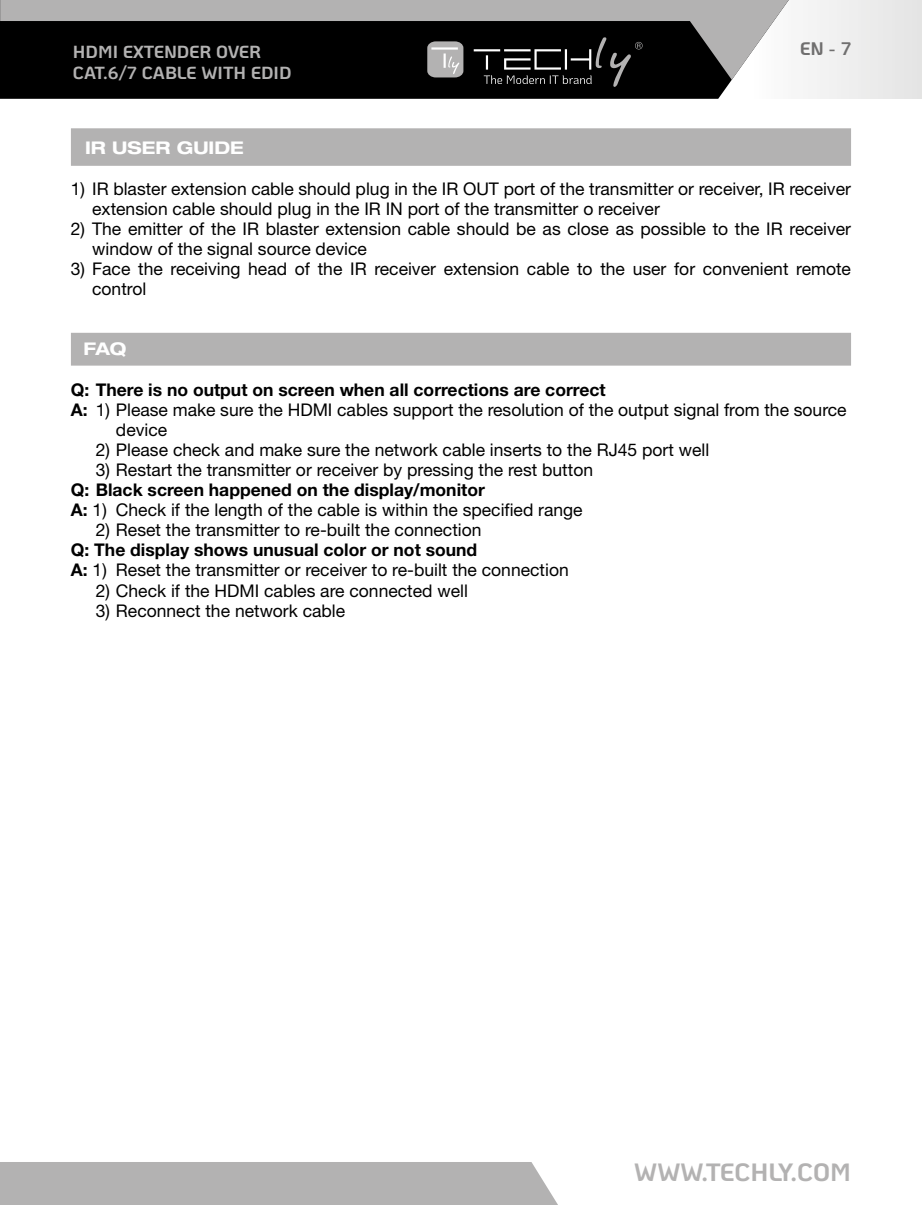
<style>
.page{position:relative;width:922px;height:1205px;background:#fff}
.page>*{position:absolute;margin:0;border:0;box-sizing:border-box;transform-origin:0 0}
.t1{font:700 25px "Ko Ho";color:#b3b2b2}
.t2{font:700 18.25px "Ko Ho";color:#706f6f}
.t3{font:17.5px/20px "Helvetica Neue LT Std";color:#000}
.t4{font:700 17.5px "Helvetica Neue LT Std";color:#000}
.t5{font:700 17.5px/21px "Ko Ho";color:#b3b2b2}
.t6{font:700 expanded 17.5px "Helvetica Neue LT Std";color:#fff}
.s1{font-weight:700}
</style>
<div class="page">
<svg style="left:0;top:80px;width:799px;height:19px;background:#1b1b1b"></svg>
<svg style="left:0;top:0;width:799px;height:80px;background:#4a4a4a"></svg>
<hr style="left:473px;top:49px;width:27px;height:2px;background:#fff">
<svg style="left:427px;top:41px;width:36px;height:36px"></svg>
<svg style="left:483px;top:37px;width:159px;height:50px;background:#1f1f1f"></svg>
<div style="left:0;top:1162px;width:558px;height:43px;background:#b3b2b2"></div>
<div style="left:71px;top:128px;width:779px;height:38px;background:#b3b2b2"></div>
<div style="left:71px;top:333px;width:779px;height:33px;background:#b3b2b2"></div>
<p class="t5" style="left:73px;top:41px;width:220px">HDMI EXTENDER OVER<br>CAT.6/7 CABLE WITH EDID</p>
<p class="t2" style="left:799px;top:34px;width:52px">EN - 7</p>
<p class="t6" style="left:85px;top:137px;width:160px">IR USER GUIDE</p>
<p class="t3" style="left:92px;top:179px;width:760px;text-indent:-21px">1) IR blaster extension cable should plug in the IR OUT port of the transmitter or receiver, IR receiver extension cable should plug in the IR IN port of the transmitter o receiver</p>
<p class="t3" style="left:92px;top:219px;width:760px;text-indent:-21px">2) The emitter of the IR blaster extension cable should be as close as possible to the IR receiver window of the signal source device</p>
<p class="t3" style="left:92px;top:259px;width:760px;text-indent:-21px">3) Face the receiving head of the IR receiver extension cable to the user for convenient remote control</p>
<p class="t6" style="left:83px;top:338px;width:45px">FAQ</p>
<p class="t4" style="left:71px;top:379px;width:536px">Q: There is no output on screen when all corrections are correct</p>
<p class="t3" style="left:71px;top:400px;width:777px"><span class="s1">A:</span> 1) Please make sure the HDMI cables support the resolution of the output signal from the source</p>
<p class="t3" style="left:116px;top:420px;width:53px">device</p>
<p class="t3" style="left:96px;top:440px;width:615px">2) Please check and make sure the network cable inserts to the RJ45 port well</p>
<p class="t3" style="left:96px;top:460px;width:499px">3) Restart the transmitter or receiver by pressing the rest button</p>
<p class="t3" style="left:71px;top:480px;width:513px"><span class="s1">Q: Black screen happened on the display/monitor<br>A:</span> 1) Check if the length of the cable is within the specified range</p>
<p class="t3" style="left:96px;top:520px;width:387px">2) Reset the transmitter to re-built the connection</p>
<p class="t3" style="left:71px;top:540px;width:499px"><span class="s1">Q: The display shows unusual color or not sound<br>A:</span> 1) Reset the transmitter or receiver to re-built the connection</p>
<p class="t3" style="left:96px;top:580px;width:373px">2) Check if the HDMI cables are connected well</p>
<p class="t3" style="left:96px;top:600px;width:251px">3) Reconnect the network cable</p>
<h1 class="t1" style="left:634px;top:1151px;width:218px">WWW.TECHLY.COM</h1>
</div>
